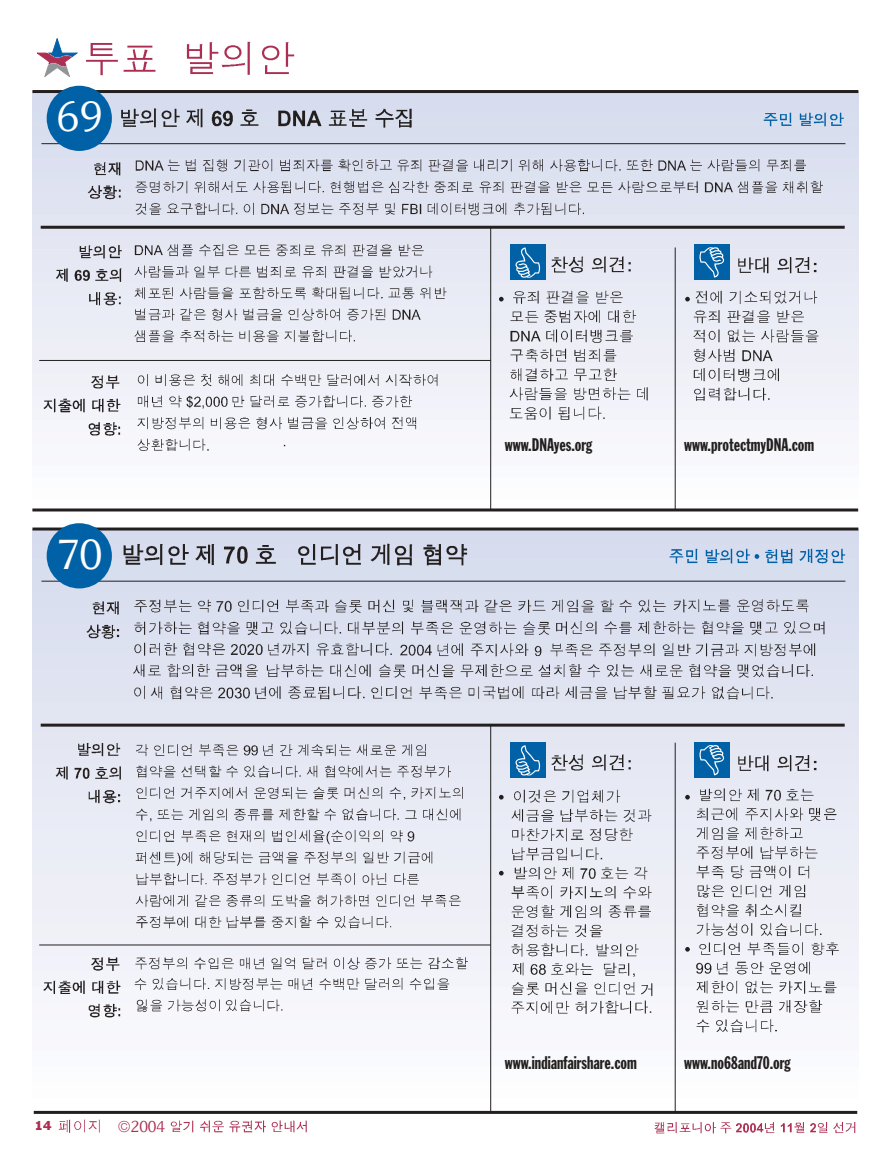
<style>
.page{position:relative;width:891px;height:1161px;background:#fff}
.page>*{position:absolute;margin:0;border:0;box-sizing:border-box;transform-origin:0 0}
.t1{font:43.8px "Souvenir Got URWT";color:#fff}
.t2{font:18px "Franklin Gothic Extra Cond";color:#231f1f}
.t3{font:16.5px "Souvenir Got URWT";color:#ac2e53}
.t4{font:12px "Franklin Gothic";color:#ac2e53}
</style>
<div class="page">
<div style="left:32px;top:529px;width:826px;height:17px;background:#d6dbed"></div>
<div style="left:32px;top:542px;width:826px;height:19px;background:#d7dcee"></div>
<div style="left:32px;top:558px;width:826px;height:19px;background:#d7deee"></div>
<div style="left:32px;top:574px;width:826px;height:19px;background:#d8deee"></div>
<div style="left:32px;top:589px;width:826px;height:20px;background:#dadfef"></div>
<div style="left:32px;top:605px;width:826px;height:20px;background:#dbe0f0"></div>
<div style="left:32px;top:621px;width:826px;height:20px;background:#dce0f0"></div>
<div style="left:32px;top:637px;width:826px;height:19px;background:#dde2f0"></div>
<div style="left:32px;top:653px;width:826px;height:19px;background:#dfe3f1"></div>
<div style="left:32px;top:669px;width:826px;height:19px;background:#e0e3f1"></div>
<div style="left:32px;top:684px;width:826px;height:20px;background:#e0e4f1"></div>
<div style="left:32px;top:700px;width:826px;height:20px;background:#e2e5f2"></div>
<div style="left:32px;top:716px;width:826px;height:20px;background:#e3e6f2"></div>
<div style="left:32px;top:732px;width:826px;height:19px;background:#e4e7f2"></div>
<div style="left:32px;top:748px;width:826px;height:19px;background:#e5e8f3"></div>
<div style="left:32px;top:764px;width:826px;height:19px;background:#e6e9f3"></div>
<div style="left:32px;top:779px;width:826px;height:20px;background:#e7e9f4"></div>
<div style="left:32px;top:795px;width:826px;height:20px;background:#e8ebf4"></div>
<div style="left:32px;top:811px;width:826px;height:20px;background:#e9ecf6"></div>
<div style="left:32px;top:827px;width:826px;height:19px;background:#eaecf6"></div>
<div style="left:32px;top:843px;width:826px;height:19px;background:#ebedf6"></div>
<div style="left:32px;top:859px;width:826px;height:19px;background:#eceef6"></div>
<div style="left:32px;top:874px;width:826px;height:20px;background:#edeef6"></div>
<div style="left:32px;top:890px;width:826px;height:20px;background:#eeeff6"></div>
<div style="left:32px;top:906px;width:826px;height:20px;background:#eff0f7"></div>
<div style="left:32px;top:922px;width:826px;height:20px;background:#f0f0f7"></div>
<div style="left:32px;top:938px;width:826px;height:19px;background:#f1f2f9"></div>
<div style="left:32px;top:954px;width:826px;height:19px;background:#f2f3fa"></div>
<div style="left:32px;top:970px;width:826px;height:19px;background:#f3f4fa"></div>
<div style="left:32px;top:985px;width:826px;height:20px;background:#f4f6fb"></div>
<div style="left:32px;top:1001px;width:826px;height:20px;background:#f6f6fb"></div>
<div style="left:32px;top:1017px;width:826px;height:20px;background:#f7f8fc"></div>
<div style="left:32px;top:1033px;width:826px;height:19px;background:#f8f8fc"></div>
<div style="left:32px;top:1049px;width:826px;height:19px;background:#f9fafd"></div>
<div style="left:32px;top:1065px;width:826px;height:19px;background:#fbfcfe"></div>
<svg style="left:37px;top:38px;width:40px;height:38px"></svg>
<img style="left:81px;top:41px;width:214px;height:47px">
<img style="left:654px;top:1112px;width:204px;height:22px">
<img style="left:170px;top:1120px;width:137px;height:13px">
<img style="left:58px;top:1119px;width:42px;height:14px">
<hr style="left:34px;top:1111px;width:823px;height:3px;background:#231f1f">
<div style="left:32px;top:92px;width:826px;height:12px;background:#d6dbed"></div>
<div style="left:32px;top:99px;width:826px;height:17px;background:#d7dcee"></div>
<div style="left:32px;top:111px;width:826px;height:16px;background:#d7deee"></div>
<div style="left:32px;top:122px;width:826px;height:16px;background:#d8deee"></div>
<div style="left:32px;top:133px;width:826px;height:17px;background:#dadfef"></div>
<div style="left:32px;top:145px;width:826px;height:16px;background:#dbe0f0"></div>
<div style="left:32px;top:156px;width:826px;height:16px;background:#dce0f0"></div>
<div style="left:32px;top:167px;width:826px;height:17px;background:#dde2f0"></div>
<div style="left:32px;top:179px;width:826px;height:16px;background:#dfe3f1"></div>
<div style="left:32px;top:190px;width:826px;height:17px;background:#e0e3f1"></div>
<div style="left:32px;top:201px;width:826px;height:17px;background:#e0e4f1"></div>
<div style="left:32px;top:213px;width:826px;height:16px;background:#e2e5f2"></div>
<div style="left:32px;top:224px;width:826px;height:17px;background:#e3e6f2"></div>
<div style="left:32px;top:236px;width:826px;height:16px;background:#e4e7f2"></div>
<div style="left:32px;top:247px;width:826px;height:16px;background:#e5e8f3"></div>
<div style="left:32px;top:258px;width:826px;height:17px;background:#e6e9f3"></div>
<div style="left:32px;top:270px;width:826px;height:16px;background:#e7e9f4"></div>
<div style="left:32px;top:281px;width:826px;height:16px;background:#e8ebf4"></div>
<div style="left:32px;top:292px;width:826px;height:17px;background:#e9ecf6"></div>
<div style="left:32px;top:304px;width:826px;height:16px;background:#eaecf6"></div>
<div style="left:32px;top:315px;width:826px;height:17px;background:#ebedf6"></div>
<div style="left:32px;top:326px;width:826px;height:17px;background:#eceef6"></div>
<div style="left:32px;top:338px;width:826px;height:16px;background:#edeef6"></div>
<div style="left:32px;top:349px;width:826px;height:17px;background:#eeeff6"></div>
<div style="left:32px;top:361px;width:826px;height:16px;background:#eff0f7"></div>
<div style="left:32px;top:372px;width:826px;height:16px;background:#f0f0f7"></div>
<div style="left:32px;top:383px;width:826px;height:17px;background:#f1f2f9"></div>
<div style="left:32px;top:395px;width:826px;height:16px;background:#f2f3fa"></div>
<div style="left:32px;top:406px;width:826px;height:17px;background:#f3f4fa"></div>
<div style="left:32px;top:417px;width:826px;height:17px;background:#f4f6fb"></div>
<div style="left:32px;top:429px;width:826px;height:16px;background:#f6f6fb"></div>
<div style="left:32px;top:440px;width:826px;height:17px;background:#f7f8fc"></div>
<div style="left:32px;top:451px;width:826px;height:17px;background:#f8f8fc"></div>
<div style="left:32px;top:463px;width:826px;height:16px;background:#f9fafd"></div>
<div style="left:32px;top:474px;width:826px;height:17px;background:#fbfcfe"></div>
<div style="left:510px;top:245px;width:36px;height:35px;background:#0061a7"></div>
<svg style="left:516px;top:247px;width:24px;height:31px"></svg>
<div style="left:694px;top:245px;width:35px;height:35px;background:#0061a7"></div>
<svg style="left:700px;top:247px;width:24px;height:31px"></svg>
<hr style="left:32px;top:90px;width:826px;height:3px;background:#231f1f">
<hr style="left:41px;top:143px;width:804px;height:1px;background:#231f1f">
<hr style="left:41px;top:226px;width:804px;height:3px;background:#231f1f">
<svg style="left:32px;top:508px;width:826px;height:4px;background:#595656"></svg>
<hr style="left:39px;top:360px;width:452px;height:1px;background:#231f1f">
<img style="left:134px;top:243px;width:313px;height:100px">
<img style="left:137px;top:374px;width:301px;height:77px">
<img style="left:122px;top:144px;width:719px;height:95px">
<img style="left:551px;top:256px;width:80px;height:17px">
<img style="left:738px;top:257px;width:79px;height:17px">
<div style="left:47px;top:86px;width:65px;height:65px;background:#0061a7;border-radius:50%"></div>
<hr style="left:490px;top:227px;width:1px;height:284px;background:#231f1f">
<hr style="left:675px;top:247px;width:1px;height:263px;background:#231f1f">
<img style="left:121px;top:108px;width:291px;height:20px">
<img style="left:763px;top:112px;width:81px;height:15px">
<img style="left:87px;top:159px;width:36px;height:55px">
<img style="left:56px;top:245px;width:66px;height:61px">
<img style="left:43px;top:375px;width:78px;height:61px">
<img style="left:509px;top:286px;width:167px;height:140px">
<img style="left:687px;top:290px;width:132px;height:111px">
<svg style="left:499px;top:297px;width:5px;height:5px"></svg>
<svg style="left:685px;top:297px;width:5px;height:5px"></svg>
<div style="left:510px;top:743px;width:36px;height:35px;background:#0061a7"></div>
<svg style="left:516px;top:745px;width:24px;height:31px"></svg>
<div style="left:694px;top:743px;width:35px;height:35px;background:#0061a7"></div>
<svg style="left:700px;top:745px;width:24px;height:30px"></svg>
<hr style="left:32px;top:528px;width:826px;height:3px;background:#231f1f">
<hr style="left:41px;top:581px;width:804px;height:1px;background:#231f1f">
<hr style="left:41px;top:724px;width:804px;height:3px;background:#231f1f">
<hr style="left:39px;top:945px;width:452px;height:1px;background:#231f1f">
<img style="left:125px;top:744px;width:356px;height:202px">
<img style="left:134px;top:957px;width:334px;height:55px">
<img style="left:133px;top:599px;width:692px;height:101px">
<img style="left:551px;top:754px;width:80px;height:17px">
<img style="left:738px;top:755px;width:79px;height:17px">
<div style="left:47px;top:523px;width:65px;height:65px;background:#0061a7;border-radius:50%"></div>
<hr style="left:490px;top:725px;width:1px;height:387px;background:#231f1f">
<hr style="left:675px;top:743px;width:1px;height:369px;background:#231f1f">
<img style="left:123px;top:543px;width:345px;height:23px">
<img style="left:669px;top:548px;width:176px;height:16px">
<img style="left:86px;top:601px;width:34px;height:38px">
<img style="left:55px;top:743px;width:66px;height:61px">
<img style="left:43px;top:957px;width:78px;height:61px">
<img style="left:511px;top:784px;width:165px;height:240px">
<img style="left:687px;top:788px;width:152px;height:245px">
<svg style="left:499px;top:795px;width:5px;height:5px"></svg>
<svg style="left:499px;top:871px;width:5px;height:5px"></svg>
<svg style="left:685px;top:795px;width:5px;height:5px"></svg>
<svg style="left:685px;top:947px;width:5px;height:5px"></svg>
<h1 class="t1" style="left:57px;top:100px;width:47px">69</h1>
<h1 class="t1" style="left:57px;top:538px;width:47px">70</h1>
<p class="t4" style="left:35px;top:1121px;width:19px">14</p>
<p class="t3" style="left:118px;top:1121px;width:49px">©2004</p>
<p class="t2" style="left:505px;top:438px;width:89px">www.DNAyes.org</p>
<p class="t2" style="left:684px;top:438px;width:132px">www.protectmyDNA.com</p>
<p class="t2" style="left:505px;top:1056px;width:133px">www.indianfairshare.com</p>
<p class="t2" style="left:684px;top:1056px;width:108px">www.no68and70.org</p>
</div>
